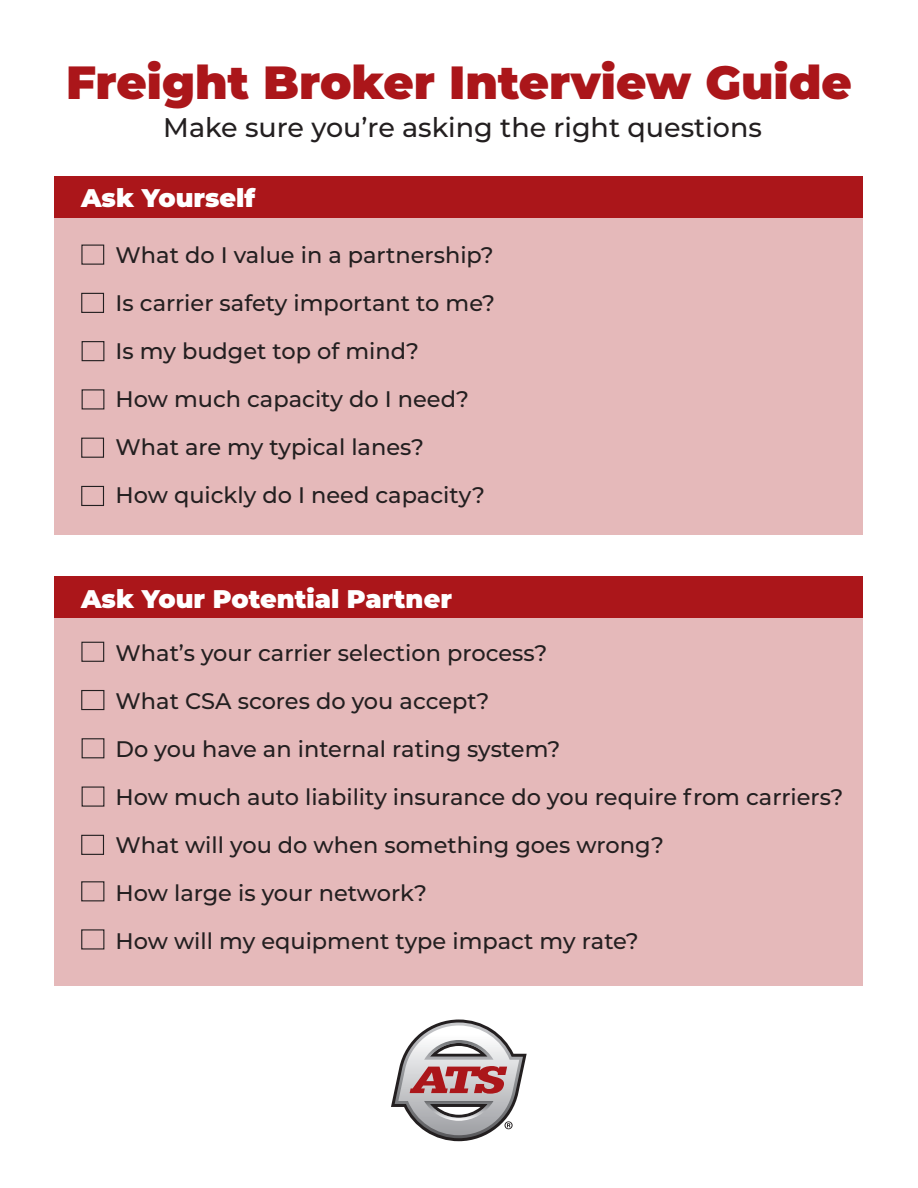
<style>
.page{position:relative;width:918px;height:1188px;background:#fff}
.page>*{position:absolute;margin:0;border:0;box-sizing:border-box;transform-origin:0 0}
.t1{font:900 46.5px "Montserrat";color:#ab161a}
.t2{font:500 27px "Montserrat";color:#231f20}
.t3{font:900 25.5px "Montserrat";color:#fff}
.t4{font:500 22.5px "Montserrat";color:#231f20}
</style>
<div class="page">
<div style="left:55px;top:176px;width:808px;height:42px;background:#ab161a"></div>
<div style="left:54px;top:576px;width:808px;height:42px;background:#ab161a"></div>
<div style="left:55px;top:218px;width:808px;height:316px;background:#e5b9ba"></div>
<div style="left:54px;top:618px;width:808px;height:367px;background:#e5b9ba"></div>
<svg style="left:391px;top:1020px;width:136px;height:121px"></svg>
<div style="left:81px;top:293px;width:23px;height:20px;border:1px solid #231f20"></div>
<div style="left:82px;top:341px;width:22px;height:20px;border:1px solid #231f20"></div>
<div style="left:82px;top:389px;width:22px;height:20px;border:1px solid #231f20"></div>
<div style="left:81px;top:438px;width:23px;height:20px;border:1px solid #231f20"></div>
<div style="left:81px;top:486px;width:23px;height:20px;border:1px solid #231f20"></div>
<div style="left:81px;top:642px;width:23px;height:20px;border:1px solid #231f20"></div>
<div style="left:81px;top:690px;width:23px;height:20px;border:1px solid #231f20"></div>
<div style="left:82px;top:738px;width:22px;height:20px;border:1px solid #231f20"></div>
<div style="left:82px;top:787px;width:22px;height:20px;border:1px solid #231f20"></div>
<div style="left:81px;top:835px;width:23px;height:20px;border:1px solid #231f20"></div>
<div style="left:81px;top:881px;width:23px;height:20px;border:1px solid #231f20"></div>
<div style="left:81px;top:929px;width:23px;height:21px;border:1px solid #231f20"></div>
<p class="t1" style="left:66px;top:48px;width:787px">Freight Broker Interview Guide</p>
<p class="t2" style="left:163px;top:109px;width:600px">Make sure you’re asking the right questions</p>
<p class="t3" style="left:81px;top:179px;width:176px">Ask Yourself</p>
<p class="t4" style="left:116px;top:239px;width:380px">What do I value in a partnership?</p>
<p class="t4" style="left:116px;top:287px;width:381px">Is carrier safety important to me?</p>
<p class="t4" style="left:116px;top:335px;width:305px">Is my budget top of mind?</p>
<p class="t4" style="left:116px;top:383px;width:355px">How much capacity do I need?</p>
<p class="t4" style="left:116px;top:431px;width:310px">What are my typical lanes?</p>
<p class="t4" style="left:116px;top:479px;width:371px">How quickly do I need capacity?</p>
<p class="t3" style="left:81px;top:580px;width:372px">Ask Your Potential Partner</p>
<p class="t4" style="left:116px;top:637px;width:433px">What’s your carrier selection process?</p>
<p class="t4" style="left:116px;top:685px;width:375px">What CSA scores do you accept?</p>
<p class="t4" style="left:116px;top:733px;width:446px">Do you have an internal rating system?</p>
<p class="t4" style="left:116px;top:781px;width:729px">How much auto liability insurance do you require from carriers?</p>
<p class="t4" style="left:116px;top:829px;width:550px">What will you do when something goes wrong?</p>
<p class="t4" style="left:116px;top:877px;width:313px">How large is your network?</p>
<p class="t4" style="left:116px;top:925px;width:525px">How will my equipment type impact my rate?</p>
</div>
